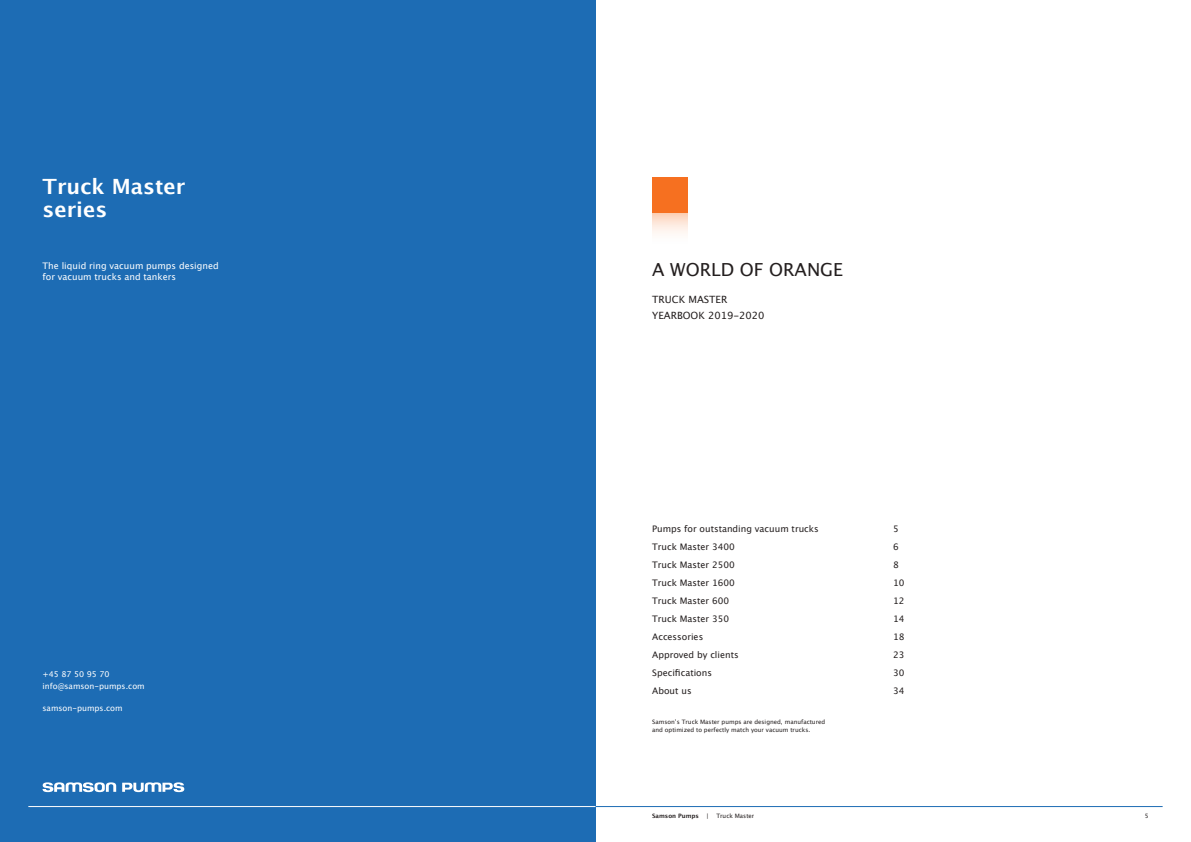
<style>
.page{position:relative;width:1191px;height:842px;background:#fff}
.page>*{position:absolute;margin:0;border:0;box-sizing:border-box;transform-origin:0 0}
.t1{font:700 21px/23px "Lucida Grande";color:#fff}
.t2{font:18px "Lucida Grande";color:#241f1f}
.t3{font:10px/16px "Lucida Grande";color:#241f1f}
.t4{font:9px/18px "Lucida Grande";color:#241f1f}
.t5{font:9px/11px "Lucida Grande";color:#fff}
.t6{font:8px/12px "Lucida Grande";color:#fff}
.t7{font:6px/8px "Lucida Grande";color:#241f1f}
.t8{font:700 6px "Lucida Grande";color:#241f1f}
</style>
<div class="page">
<hr style="left:581px;top:806px;width:581px;height:1px;background:#1d6cb4">
<div style="left:652px;top:177px;width:35px;height:36px;background:#f67020"></div>
<svg style="left:652px;top:213px;width:35px;height:21px"></svg>
<div style="left:0;top:0;width:595px;height:842px;background:#1d6cb4"></div>
<hr style="left:28px;top:806px;width:567px;height:1px;background:#fff">
<svg style="left:43px;top:782px;width:73px;height:10px"></svg>
<svg style="left:122px;top:782px;width:62px;height:10px"></svg>
<h1 class="t1" style="left:43px;top:174px;width:144px">Truck Master series</h1>
<p class="t5" style="left:43px;top:261px;width:178px">The liquid ring vacuum pumps designed for vacuum trucks and tankers</p>
<p class="t6" style="left:43px;top:668px;width:104px">+45 87 50 95 70 info@samson-pumps.com</p>
<p class="t6" style="left:43px;top:702px;width:82px">samson-pumps.com</p>
<h2 class="t2" style="left:652px;top:260px;width:192px">A WORLD OF ORANGE</h2>
<p class="t3" style="left:652px;top:291px;width:114px">TRUCK MASTER<br>YEARBOOK 2019-2020</p>
<p class="t4" style="left:652px;top:519px;width:168px">Pumps for outstanding vacuum trucks<br>Truck Master 3400<br>Truck Master 2500<br>Truck Master 1600<br>Truck Master 600<br>Truck Master 350<br>Accessories<br>Approved by clients<br>Specifications<br>About us</p>
<p class="t7" style="left:652px;top:717px;width:175px">Samson’s Truck Master pumps are designed, manufactured and optimized to perfectly match your vacuum trucks.</p>
<p class="t4" style="left:893px;top:519px;width:13px">5<br>6<br>8<br>10<br>12<br>14<br>18<br>23<br>30<br>34</p>
<p class="t8" style="left:652px;top:811px;width:48px">Samson Pumps</p>
<p class="t7" style="left:706px;top:812px;width:4px">|</p>
<p class="t7" style="left:716px;top:812px;width:40px">Truck Master</p>
<p class="t7" style="left:1144px;top:812px;width:5px">5</p>
</div>
